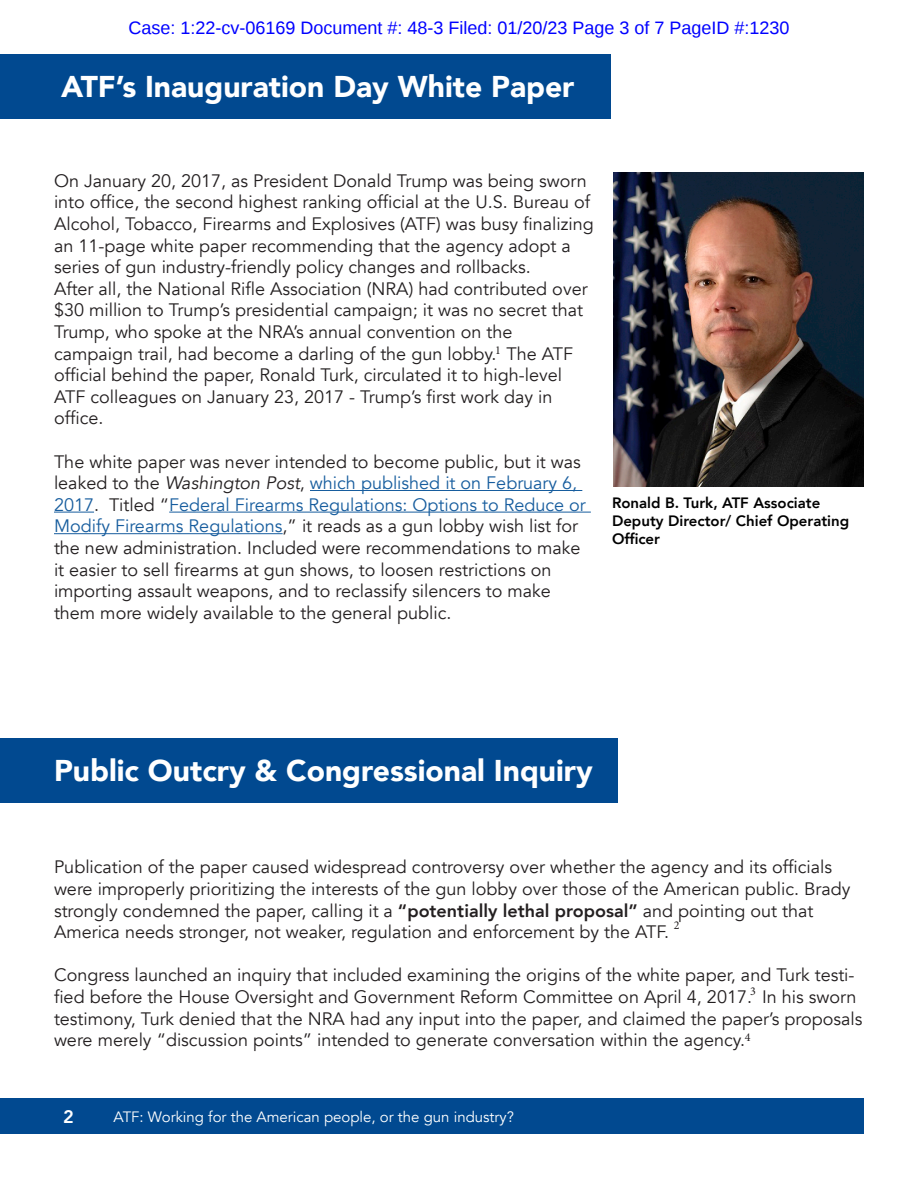
<style>
.page{position:relative;width:918px;height:1188px;background:#fff}
.page>*{position:absolute;margin:0;border:0;box-sizing:border-box;transform-origin:0 0}
.t1{font:900 30px "Avenir";color:#fff}
.t2{font:18px/21.6px "Avenir";color:#231f20}
.t3{font:18px "Liberation Sans";color:#00f}
.t4{font:800 18px "Avenir";color:#fff}
.t5{font:800 15px/18px "Avenir";color:#000}
.t6{font:15px "Avenir";color:#fff}
.t7{font:12px "Minion Pro";color:#231f20}
.s1{font-style:italic}
.s2{color:#175d9e}
.s3{font-weight:800}
</style>
<div class="page">
<div style="left:0;top:738px;width:617px;height:65px;background:#014990"></div>
<div style="left:0;top:54px;width:610px;height:65px;background:#014990"></div>
<hr style="left:310px;top:490px;width:272px;height:1px;background:#175d9e">
<hr style="left:54px;top:512px;width:40px;height:1px;background:#175d9e">
<hr style="left:169px;top:512px;width:422px;height:1px;background:#175d9e">
<hr style="left:54px;top:533px;width:229px;height:1px;background:#175d9e">
<img style="left:613px;top:173px;width:251px;height:314px">
<div style="left:0;top:1098px;width:864px;height:36px;background:#014990"></div>
<p class="t3" style="left:129px;top:21px;width:662px">Case: 1:22-cv-06169 Document #: 48-3 Filed: 01/20/23 Page 3 of 7 PageID #:1230</p>
<h1 class="t1" style="left:61px;top:60px;width:515px">ATF’s Inauguration Day White Paper</h1>
<p class="t2" style="left:54px;top:170px;width:541px">On January 20, 2017, as President Donald Trump was being sworn into office, the second highest ranking official at the U.S. Bureau of Alcohol, Tobacco, Firearms and Explosives (ATF) was busy finalizing an 11-page white paper recommending that the agency adopt a series of gun industry-friendly policy changes and rollbacks.<br>After all, the National Rifle Association (NRA) had contributed over $30 million to Trump’s presidential campaign; it was no secret that Trump, who spoke at the NRA’s annual convention on the campaign trail, had become a darling of the gun lobby. The ATF official behind the paper, Ronald Turk, circulated it to high-level ATF colleagues on January 23, 2017 - Trump’s first work day in office.</p>
<p class="t2" style="left:54px;top:451px;width:533px">The white paper was never intended to become public, but it was leaked to the <span class="s1">Washington Post</span>, <span class="s2">which published it on February 6, 2017</span>. Titled “<span class="s2">Federal Firearms Regulations: Options to Reduce or Modify Firearms Regulations</span>,” it reads as a gun lobby wish list for the new administration. Included were recommendations to make it easier to sell firearms at gun shows, to loosen restrictions on importing assault weapons, and to reclassify silencers to make them more widely available to the general public.</p>
<p class="t7" style="left:495px;top:342px;width:7px">1</p>
<p class="t5" style="left:612px;top:494px;width:239px">Ronald B. Turk, ATF Associate<br>Deputy Director/ Chief Operating<br>Officer</p>
<h1 class="t1" style="left:54px;top:745px;width:540px">Public Outcry &amp; Congressional Inquiry</h1>
<p class="t2" style="left:54px;top:857px;width:798px">Publication of the paper caused widespread controversy over whether the agency and its officials were improperly prioritizing the interests of the gun lobby over those of the American public. Brady strongly condemned the paper, calling it a <span class="s3">“potentially lethal proposal”</span> and pointing out that America needs stronger, not weaker, regulation and enforcement by the ATF.</p>
<p class="t2" style="left:54px;top:965px;width:810px">Congress launched an inquiry that included examining the origins of the white paper, and Turk testi&shy;fied before the House Oversight and Government Reform Committee on April 4, 2017. In his sworn testimony, Turk denied that the NRA had any input into the paper, and claimed the paper’s proposals were merely “discussion points” intended to generate conversation within the agency.</p>
<p class="t7" style="left:674px;top:918px;width:7px">2</p>
<p class="t7" style="left:750px;top:983px;width:7px">3</p>
<p class="t7" style="left:745px;top:1029px;width:7px">4</p>
<p class="t4" style="left:63px;top:1103px;width:12px">2</p>
<p class="t6" style="left:113px;top:1108px;width:402px">ATF: Working for the American people, or the gun industry?</p>
</div>
